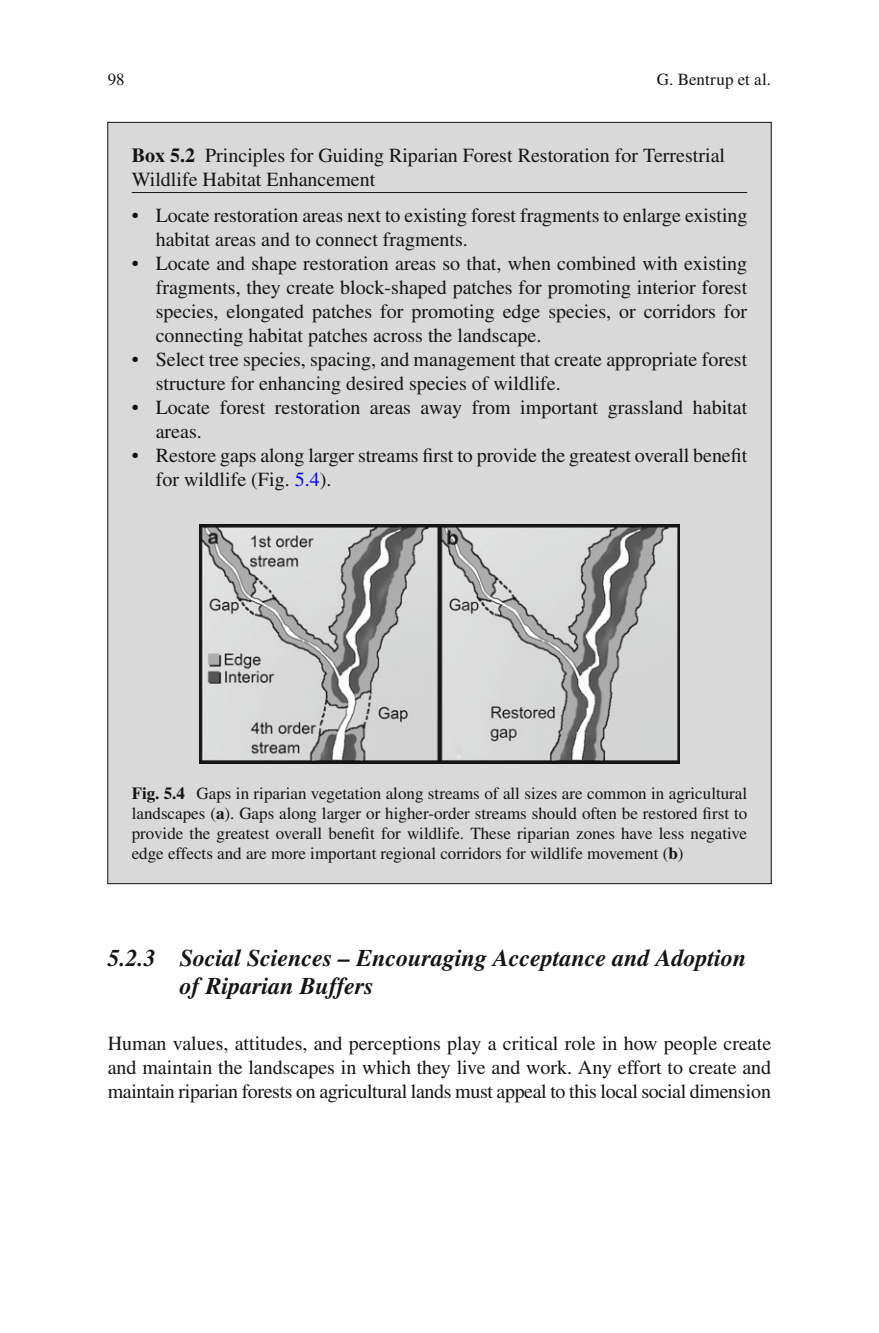
<style>
.page{position:relative;width:879px;height:1333px;background:#fff}
.page>*{position:absolute;margin:0;border:0;box-sizing:border-box;transform-origin:0 0}
.t1{font:italic 700 24px/28px "Times";color:#131413}
.t2{font:20px/24px "Times";color:#131413}
.t3{font:17px/20px "Times";color:#131413;text-align:justify}
.s1{font-weight:700}
.s2{color:#00f}
</style>
<div class="page">
<div style="left:108px;top:122px;width:663px;height:761px;background:#d9d9d9"></div>
<hr style="left:132px;top:192px;width:615px;height:1px;background:#131413">
<img style="left:199px;top:524px;width:480px;height:239px">
<p class="t3" style="left:108px;top:71px;width:18px">98</p>
<p class="t3" style="left:657px;top:71px;width:116px">G. Bentrup et al.</p>
<p class="t2" style="left:132px;top:145px;width:595px"><span class="s1">Box 5.2</span> Principles for Guiding Riparian Forest Restoration for Terrestrial<br>Wildlife Habitat Enhancement</p>
<p class="t2" style="left:156px;top:205px;width:593px;text-indent:-24px">• Locate restoration areas next to existing forest fragments to enlarge existing habitat areas and to connect fragments.</p>
<p class="t2" style="left:156px;top:253px;width:593px;text-align:justify;text-indent:-24px">• Locate and shape restoration areas so that, when combined with existing fragments, they create block-shaped patches for promoting interior forest species, elongated patches for promoting edge species, or corridors for connecting habitat patches across the landscape.</p>
<p class="t2" style="left:156px;top:349px;width:593px;text-indent:-24px">• Select tree species, spacing, and management that create appropriate forest structure for enhancing desired species of wildlife.</p>
<p class="t2" style="left:156px;top:397px;width:593px;text-indent:-24px">• Locate forest restoration areas away from important grassland habitat areas.</p>
<p class="t2" style="left:156px;top:445px;width:593px;text-indent:-24px">• Restore gaps along larger streams fi rst to provide the greatest overall bene fi t for wildlife (Fig. <span class="s2">5.4</span> ).</p>
<p class="t3" style="left:132px;top:785px;width:617px"><span class="s1">Fig. 5.4</span> Gaps in riparian vegetation along streams of all sizes are common in agricultural landscapes ( <span class="s1">a</span> ). Gaps along larger or higher-order streams should often be restored fi rst to provide the greatest overall bene fi t for wildlife. These riparian zones have less negative edge effects and are more important regional corridors for wildlife movement ( <span class="s1">b</span> )</p>
<p class="t1" style="left:180px;top:946px;width:568px;text-indent:-72px">5.2.3 Social Sciences – Encouraging Acceptance and Adoption of Riparian Buffers</p>
<p class="t2" style="left:108px;top:1033px;width:665px;text-align:justify">Human values, attitudes, and perceptions play a critical role in how people create and maintain the landscapes in which they live and work. Any effort to create and maintain riparian forests on agricultural lands must appeal to this local social dimension</p>
</div>
